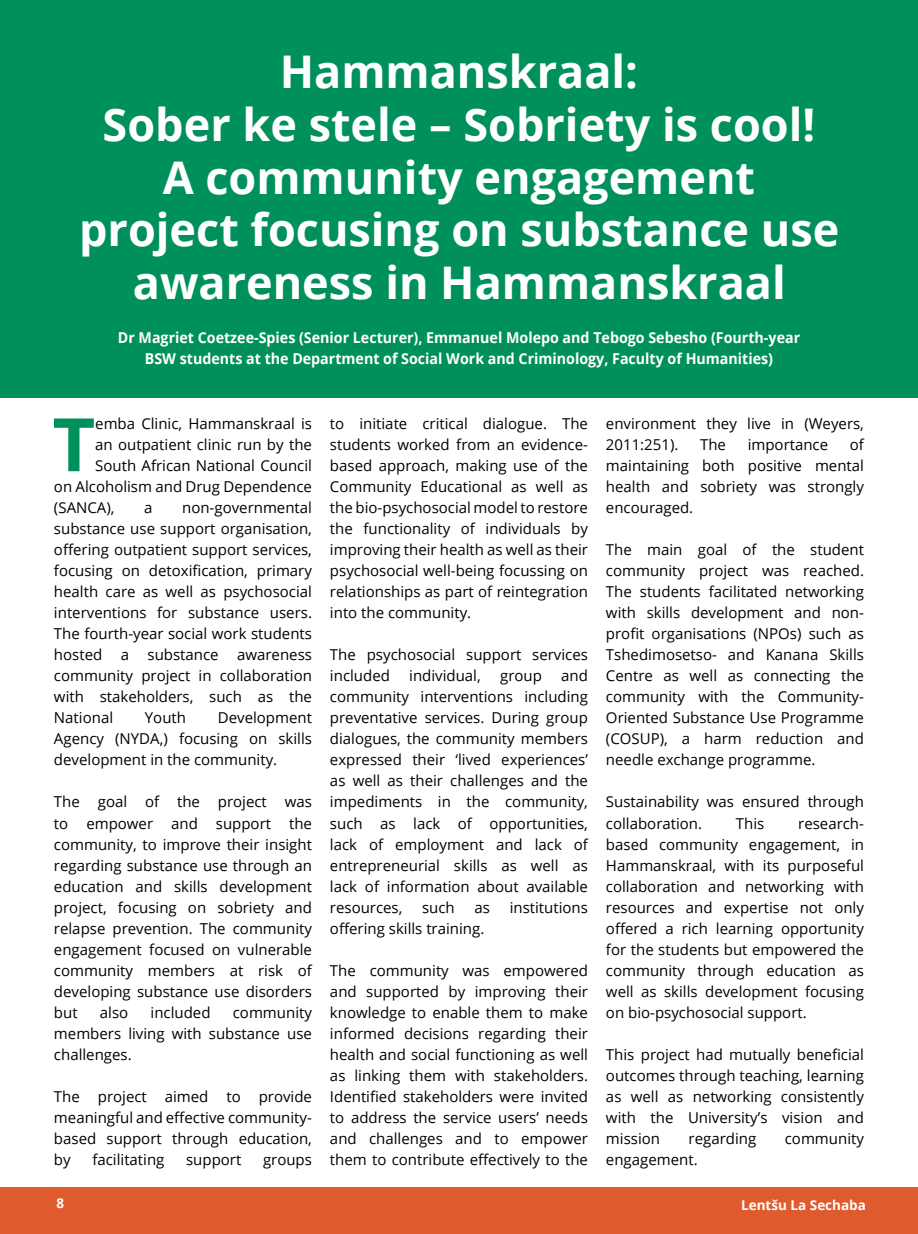
<style>
.page{position:relative;width:918px;height:1234px;background:#fff}
.page>*{position:absolute;margin:0;border:0;box-sizing:border-box;transform-origin:0 0}
.t1{font:700 73.8px "Open Sans";color:#00905c}
.t2{font:700 45px/52.5px "Open Sans";color:#fff;text-align:center}
.t3{font:15px/21px "Open Sans";color:#000;text-align:justify}
.t4{font:700 15px/21px "Open Sans";color:#fff;text-align:center;scale:.95 1}
.t5{font:700 13.5px "Open Sans";color:#fff}
</style>
<div class="page">
<div style="left:0;top:1187px;width:918px;height:46px;background:#df5b2d"></div>
<div style="left:0;top:0;width:918px;height:397px;background:#00905c"></div>
<h2 class="t2" style="left:79px;top:45px;width:762px">Hammanskraal:<br>Sober ke stele – Sobriety is cool!<br>A community engagement project focusing on substance use awareness in Hammanskraal</h2>
<p class="t4" style="left:118px;top:327px;width:720px">Dr Magriet Coetzee-Spies (Senior Lecturer), Emmanuel Molepo and Tebogo Sebesho (Fourth-year<br>BSW students at the Department of Social Work and Criminology, Faculty of Humanities)</p>
<h1 class="t1" style="left:53px;top:392px;width:44px">T</h1>
<p class="t3" style="left:95px;top:413px;width:218px">emba Clinic, Hammanskraal is</p>
<p class="t3" style="left:95px;top:434px;width:218px">an outpatient clinic run by the</p>
<p class="t3" style="left:95px;top:455px;width:218px">South African National Council</p>
<p class="t3" style="left:54px;top:476px;width:260px">on Alcoholism and Drug Dependence</p>
<p class="t3" style="left:54px;top:497px;width:62px">(SANCA),</p>
<p class="t3" style="left:144px;top:497px;width:10px">a</p>
<p class="t3" style="left:54px;top:497px;width:260px;text-indent:128px">non-governmental substance use support organisation, offering outpatient support services, focusing on detoxification, primary health care as well as psychosocial interventions for substance users.<br>The fourth-year social work students hosted a substance awareness community project in collaboration with stakeholders, such as the National</p>
<p class="t3" style="left:54px;top:707px;width:260px;text-indent:164px">Development Agency (NYDA,) focusing on skills development in the community.</p>
<p class="t3" style="left:54px;top:791px;width:260px">The goal of the project was to empower and support the community, to improve their insight regarding substance use through an education and skills development project, focusing on sobriety and relapse prevention. The community engagement focused on vulnerable community members at risk of developing substance use disorders but</p>
<p class="t3" style="left:145px;top:707px;width:43px">Youth</p>
<p class="t3" style="left:100px;top:1001px;width:30px">also</p>
<p class="t3" style="left:151px;top:1001px;width:61px">included</p>
<p class="t3" style="left:54px;top:1001px;width:260px;text-indent:179px">community members living with substance use challenges.</p>
<p class="t3" style="left:54px;top:1085px;width:260px">The project aimed to provide meaningful and effective community&shy;based support through education, by</p>
<p class="t3" style="left:92px;top:1148px;width:74px">facilitating</p>
<p class="t3" style="left:186px;top:1148px;width:57px">support</p>
<p class="t3" style="left:263px;top:1148px;width:50px">groups</p>
<p class="t3" style="left:330px;top:413px;width:260px">to initiate critical dialogue. The students worked from an evidence&shy;based approach, making use of the Community Educational as well as the bio-psychosocial model to restore the functionality of individuals by improving their health as well as their psychosocial well-being focussing on relationships as part of reintegration into the community.</p>
<p class="t3" style="left:330px;top:644px;width:260px">The psychosocial support services included</p>
<p class="t3" style="left:330px;top:665px;width:260px;text-indent:231px">and community interventions including preventative services. During group dialogues, the community members expressed their ‘lived experiences’ as well as their challenges and the impediments in the community, such as lack of opportunities, lack of employment and lack of entrepreneurial skills as well as lack of information about available resources,</p>
<p class="t3" style="left:409px;top:665px;width:73px">individual,</p>
<p class="t3" style="left:500px;top:665px;width:43px">group</p>
<p class="t3" style="left:422px;top:896px;width:34px">such</p>
<p class="t3" style="left:475px;top:896px;width:17px">as</p>
<p class="t3" style="left:510px;top:896px;width:80px">institutions</p>
<p class="t3" style="left:330px;top:917px;width:156px">offering skills training.</p>
<p class="t3" style="left:330px;top:959px;width:260px">The community was empowered and supported by improving their knowledge to enable them to make informed decisions regarding their health and social functioning as well as linking them with stakeholders.<br>Identified stakeholders were invited to address the service users’ needs and challenges and to empower them to contribute effectively to the</p>
<p class="t3" style="left:606px;top:413px;width:260px">environment they live in (Weyers,<br>2011:251).</p>
<p class="t3" style="left:606px;top:434px;width:260px;text-indent:244px">of maintaining both positive mental health and sobriety was strongly encouraged.</p>
<p class="t3" style="left:606px;top:539px;width:260px">The main goal of the student community project was reached.<br>The students facilitated networking with skills development and non&shy;profit organisations (NPOs) such as Tshedimosetso- and Kanana Skills Centre as well as connecting the community with the Community-Oriented Substance Use Programme (COSUP), a harm reduction and needle exchange programme.</p>
<p class="t3" style="left:606px;top:791px;width:260px">Sustainability was ensured through collaboration.</p>
<p class="t3" style="left:700px;top:434px;width:27px">The</p>
<p class="t3" style="left:748px;top:434px;width:82px">importance</p>
<p class="t3" style="left:606px;top:812px;width:260px;text-indent:192px">research&shy;based community engagement, in Hammanskraal, with its purposeful collaboration and networking with resources and expertise not only offered a rich learning opportunity for the students but empowered the community through education as well as skills development focusing on bio-psychosocial support.</p>
<p class="t3" style="left:606px;top:1043px;width:260px">This project had mutually beneficial outcomes through teaching, learning as well as networking consistently with the University’s vision and mission</p>
<p class="t3" style="left:736px;top:812px;width:30px">This</p>
<p class="t3" style="left:689px;top:1127px;width:69px">regarding</p>
<p class="t3" style="left:785px;top:1127px;width:81px">community</p>
<p class="t3" style="left:606px;top:1148px;width:93px">engagement.</p>
<p class="t5" style="left:57px;top:1193px;width:9px">8</p>
<p class="t5" style="left:741px;top:1195px;width:126px">Lentšu La Sechaba</p>
</div>
